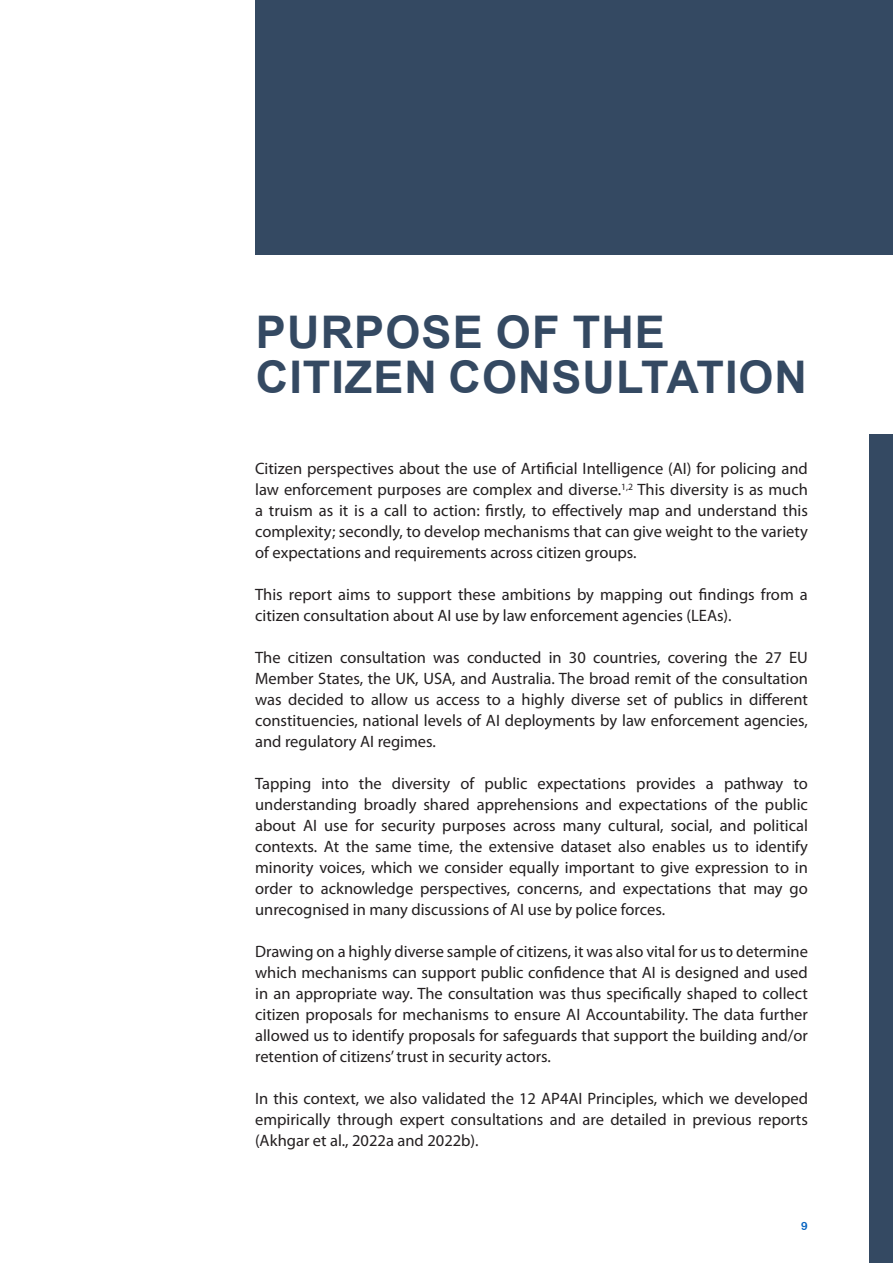
<style>
.page{position:relative;width:893px;height:1263px;background:#fff}
.page>*{position:absolute;margin:0;border:0;box-sizing:border-box;transform-origin:0 0}
.title_1{font:700 45px/45px "Arial";letter-spacing:.02em;color:#344962}
.Normal{font:16.5px/21px "Myriad Pro";color:#231f20;text-align:justify}
.t1{font:11.25px "Arial Rounded MT Bold";color:#0563c1}
</style>
<div class="page">
<div style="left:255px;top:0;width:638px;height:255px;background:#344962"></div>
<div style="left:870px;top:434px;width:23px;height:829px;background:#344962"></div>
<p class="title_1" style="left:256px;top:310px;width:553px">PURPOSE OF THE<br>CITIZEN CONSULTATION</p>
<p class="Normal" style="left:255px;top:458px;width:554px">Citizen perspectives about the use of Artificial Intelligence (AI) for policing and law enforcement purposes are complex and diverse.<sup>1,2</sup> This diversity is as much a truism as it is a call to action: firstly, to effectively map and understand this complexity; secondly, to develop mechanisms that can give weight to the variety of expectations and requirements across citizen groups.</p>
<p class="Normal" style="left:255px;top:584px;width:554px">This report aims to support these ambitions by mapping out findings from a citizen consultation about AI use by law enforcement agencies (LEAs).</p>
<p class="Normal" style="left:255px;top:647px;width:554px">The citizen consultation was conducted in 30 countries, covering the 27 EU Member States, the UK, USA, and Australia. The broad remit of the consultation was decided to allow us access to a highly diverse set of publics in different constituencies, national levels of AI deployments by law enforcement agencies, and regulatory AI regimes.</p>
<p class="Normal" style="left:255px;top:773px;width:554px">Tapping into the diversity of public expectations provides a pathway to understanding broadly shared apprehensions and expectations of the public about AI use for security purposes across many cultural, social, and political contexts. At the same time, the extensive dataset also enables us to identify minority voices, which we consider equally important to give expression to in order to acknowledge perspectives, concerns, and expectations that may go unrecognised in many discussions of AI use by police forces.</p>
<p class="Normal" style="left:255px;top:941px;width:554px">Drawing on a highly diverse sample of citizens, it was also vital for us to determine which mechanisms can support public confidence that AI is designed and used in an appropriate way. The consultation was thus specifically shaped to collect citizen proposals for mechanisms to ensure AI Accountability. The data further allowed us to identify proposals for safeguards that support the building and/or retention of citizens’ trust in security actors.</p>
<p class="Normal" style="left:255px;top:1088px;width:554px">In this context, we also validated the 12 AP4AI Principles, which we developed empirically through expert consultations and are detailed in previous reports (Akhgar et al., 2022a and 2022b).</p>
<p class="t1" style="left:801px;top:1219px;width:8px">9</p>
</div>
